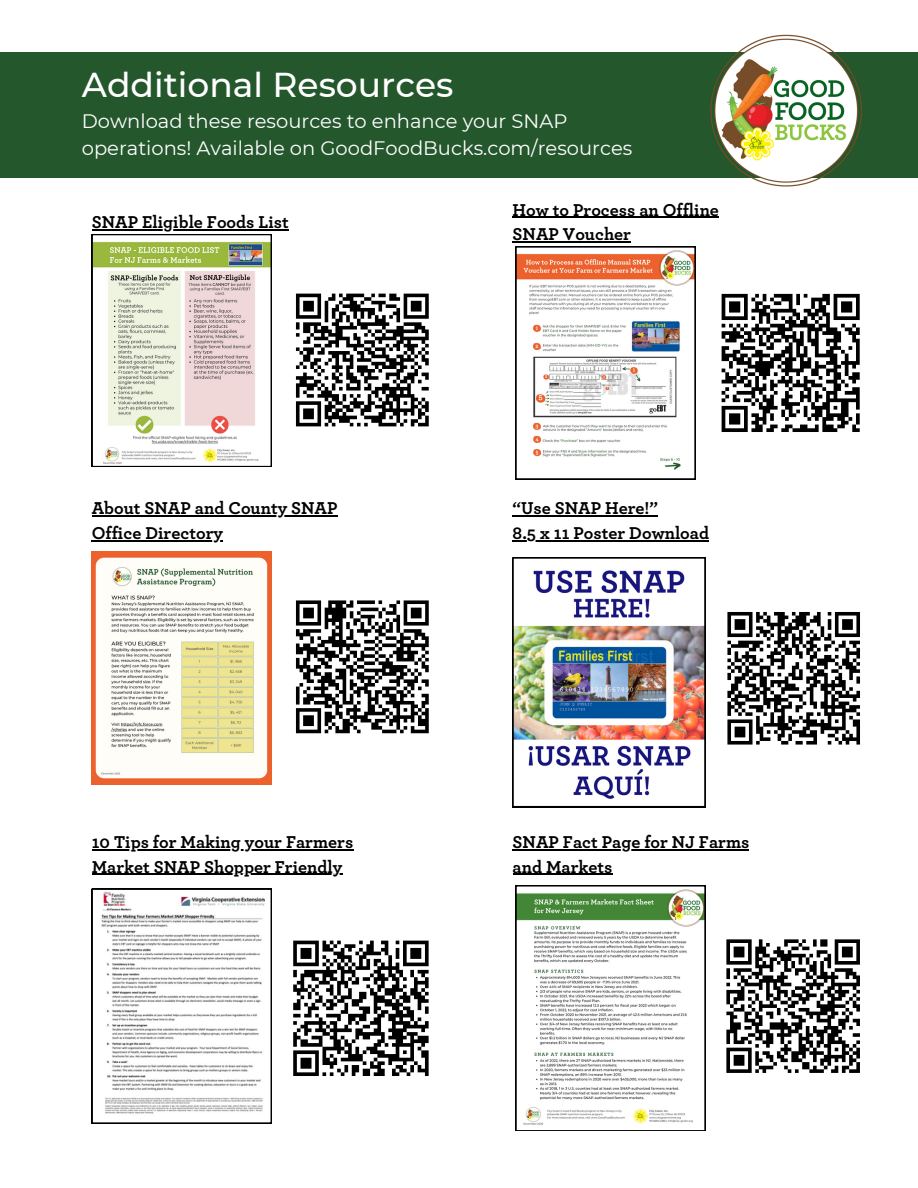
<style>
.page{position:relative;width:918px;height:1188px;background:#fff}
.page>*{position:absolute;margin:0;border:0;box-sizing:border-box;transform-origin:0 0}
.t1{font:500 34.5px "Montserrat";color:#fff}
.t2{font:19.5px/27px "Montserrat";color:#fff}
.t3{font:700 18px/24.8px "Archer";color:#000}
</style>
<div class="page">
<div style="left:0;top:53px;width:918px;height:125px;background:#25572d"></div>
<img style="left:700px;top:34px;width:167px;height:153px">
<svg style="left:92px;top:234px;width:180px;height:233px"></svg>
<img style="left:513px;top:558px;width:192px;height:249px">
<svg style="left:516px;top:247px;width:179px;height:232px"></svg>
<img style="left:92px;top:552px;width:180px;height:233px">
<svg style="left:516px;top:885px;width:189px;height:246px"></svg>
<svg style="left:92px;top:889px;width:180px;height:235px"></svg>
<hr style="left:92px;top:229px;width:197px;height:1px;background:#000">
<hr style="left:513px;top:217px;width:206px;height:1px;background:#000">
<hr style="left:513px;top:242px;width:118px;height:1px;background:#000">
<hr style="left:92px;top:515px;width:246px;height:2px;background:#000">
<hr style="left:92px;top:540px;width:131px;height:1px;background:#000">
<hr style="left:513px;top:849px;width:236px;height:1px;background:#000">
<hr style="left:513px;top:874px;width:99px;height:1px;background:#000">
<hr style="left:92px;top:849px;width:261px;height:1px;background:#000">
<hr style="left:92px;top:874px;width:251px;height:1px;background:#000">
<hr style="left:513px;top:515px;width:145px;height:2px;background:#000">
<hr style="left:513px;top:540px;width:196px;height:1px;background:#000">
<svg style="left:295px;top:293px;width:134px;height:134px"></svg>
<svg style="left:721px;top:293px;width:139px;height:139px"></svg>
<svg style="left:295px;top:600px;width:134px;height:134px"></svg>
<svg style="left:293px;top:940px;width:136px;height:136px"></svg>
<svg style="left:727px;top:612px;width:133px;height:133px"></svg>
<svg style="left:726px;top:939px;width:134px;height:134px"></svg>
<h1 class="t1" style="left:82px;top:64px;width:373px">Additional Resources</h1>
<p class="t2" style="left:82px;top:107px;width:552px">Download these resources to enhance your SNAP operations! Available on GoodFoodBucks.com/resources</p>
<p class="t3" style="left:92px;top:210px;width:198px">SNAP Eligible Foods List</p>
<p class="t3" style="left:92px;top:497px;width:247px">About SNAP and County SNAP<br>Office Directory</p>
<p class="t3" style="left:92px;top:830px;width:263px">10 Tips for Making your Farmers<br>Market SNAP Shopper Friendly</p>
<p class="t3" style="left:513px;top:198px;width:208px">How to Process an Offline<br>SNAP Voucher</p>
<p class="t3" style="left:513px;top:497px;width:198px">“Use SNAP Here!”<br>8.5 x 11 Poster Download</p>
<p class="t3" style="left:513px;top:830px;width:238px">SNAP Fact Page for NJ Farms and Markets</p>
</div>
